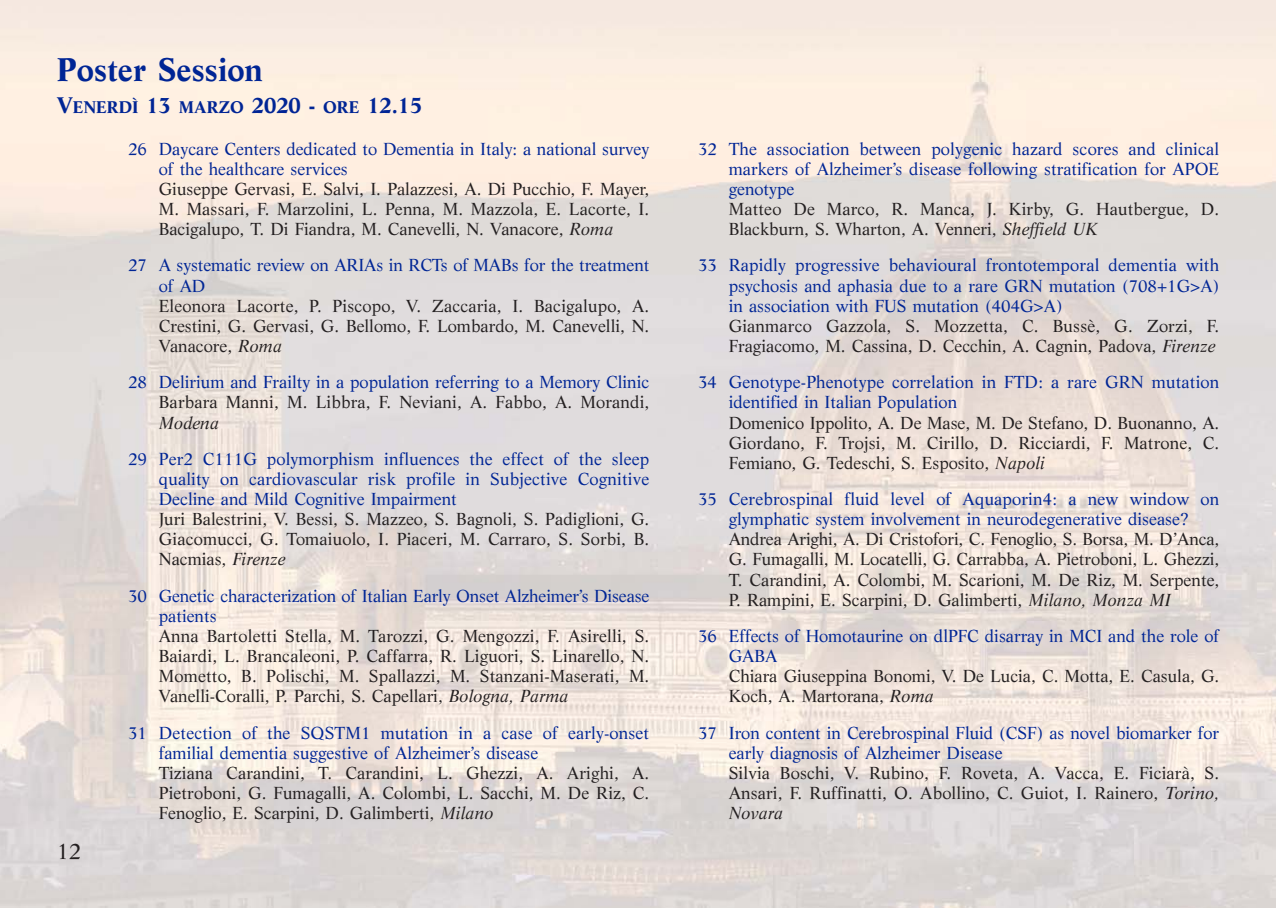
<style>
.page{position:relative;width:1276px;height:908px;background:#fff}
.page>*{position:absolute;margin:0;border:0;box-sizing:border-box;transform-origin:0 0}
.t1{font:700 32px "Life";color:#002595}
.t2{font:22px "Life";color:#231f20}
.t3{font:17px/20.2px "Life";color:#231f20;text-align:justify}
.t4{font:17px/20.2px "Life";color:#002595}
.t5{font:italic 17px "Life";color:#231f20}
.t6{font:700 16.4px "Life";color:#002595}
.s1{font-size:22px}
.s2{font-style:italic}
</style>
<div class="page">
<img style="left:0;top:0;width:1276px;height:907px">
<h1 class="t1" style="left:57px;top:57px;width:208px">Poster Session</h1>
<p class="t6" style="left:57px;top:100px;width:367px"><span class="s1">V</span>ENERDÌ <span class="s1">13</span> MARZO <span class="s1">2020 -</span> ORE <span class="s1">12.15</span></p>
<p class="t2" style="left:57px;top:842px;width:26px">12</p>
<p class="t4" style="left:159px;top:140px;width:492px;text-indent:-31px">26 Daycare Centers dedicated to Dementia in Italy: a national survey of the healthcare services</p>
<p class="t3" style="left:159px;top:180px;width:492px">Giuseppe Gervasi, E. Salvi, I. Palazzesi, A. Di Pucchio, F. Mayer, M. Massari, F. Marzolini, L. Penna, M. Mazzola, E. Lacorte, I.<br>Bacigalupo, T. Di Fiandra, M. Canevelli, N. Vanacore, <span class="s2">Roma</span></p>
<p class="t4" style="left:159px;top:257px;width:492px;text-indent:-31px">27 A systematic review on ARIAs in RCTs of MABs for the treatment of AD</p>
<p class="t3" style="left:159px;top:297px;width:492px">Eleonora Lacorte, P. Piscopo, V. Zaccaria, I. Bacigalupo, A.<br>Crestini, G. Gervasi, G. Bellomo, F. Lombardo, M. Canevelli, N.<br>Vanacore, <span class="s2">Roma</span></p>
<p class="t4" style="left:128px;top:373px;width:522px">28 Delirium and Frailty in a population referring to a Memory Clinic</p>
<p class="t3" style="left:159px;top:393px;width:492px">Barbara Manni, M. Libbra, F. Neviani, A. Fabbo, A. Morandi,</p>
<p class="t5" style="left:159px;top:415px;width:62px">Modena</p>
<p class="t4" style="left:159px;top:450px;width:492px;text-align:justify;text-indent:-31px">29 Per2 C111G polymorphism influences the effect of the sleep quality on cardiovascular risk profile in Subjective Cognitive Decline and Mild Cognitive Impairment</p>
<p class="t3" style="left:159px;top:510px;width:492px">Juri Balestrini, V. Bessi, S. Mazzeo, S. Bagnoli, S. Padiglioni, G.<br>Giacomucci, G. Tomaiuolo, I. Piaceri, M. Carraro, S. Sorbi, B.<br>Nacmias, <span class="s2">Firenze</span></p>
<p class="t4" style="left:159px;top:586px;width:492px;text-indent:-31px">30 Genetic characterization of Italian Early Onset Alzheimer’s Disease patients</p>
<p class="t3" style="left:159px;top:627px;width:492px">Anna Bartoletti Stella, M. Tarozzi, G. Mengozzi, F. Asirelli, S.<br>Baiardi, L. Brancaleoni, P. Caffarra, R. Liguori, S. Linarello, N.<br>Mometto, B. Polischi, M. Spallazzi, M. Stanzani-Maserati, M.<br>Vanelli-Coralli, P. Parchi, S. Capellari, <span class="s2">Bologna, Parma</span></p>
<p class="t4" style="left:159px;top:723px;width:492px;text-indent:-31px">31 Detection of the SQSTM1 mutation in a case of early-onset familial dementia suggestive of Alzheimer’s disease</p>
<p class="t3" style="left:159px;top:763px;width:492px">Tiziana Carandini, T. Carandini, L. Ghezzi, A. Arighi, A.<br>Pietroboni, G. Fumagalli, A. Colombi, L. Sacchi, M. De Riz, C.<br>Fenoglio, E. Scarpini, D. Galimberti, <span class="s2">Milano</span></p>
<p class="t4" style="left:729px;top:140px;width:492px;text-align:justify;text-indent:-31px">32 The association between polygenic hazard scores and clinical markers of Alzheimer’s disease following stratification for APOE genotype</p>
<p class="t3" style="left:729px;top:200px;width:492px">Matteo De Marco, R. Manca, J. Kirby, G. Hautbergue, D.<br>Blackburn, S. Wharton, A. Venneri, <span class="s2">Sheffield UK</span></p>
<p class="t4" style="left:729px;top:257px;width:492px;text-align:justify;text-indent:-31px">33 Rapidly progressive behavioural frontotemporal dementia with psychosis and aphasia due to a rare GRN mutation (708+1G&gt;A) in association with FUS mutation (404G&gt;A)</p>
<p class="t3" style="left:729px;top:317px;width:492px">Gianmarco Gazzola, S. Mozzetta, C. Bussè, G. Zorzi, F.<br>Fragiacomo, M. Cassina, D. Cecchin, A. Cagnin, Padova, <span class="s2">Firenze</span></p>
<p class="t4" style="left:729px;top:373px;width:492px;text-indent:-31px">34 Genotype-Phenotype correlation in FTD: a rare GRN mutation identified in Italian Population</p>
<p class="t3" style="left:729px;top:413px;width:492px">Domenico Ippolito, A. De Mase, M. De Stefano, D. Buonanno, A.<br>Giordano, F. Trojsi, M. Cirillo, D. Ricciardi, F. Matrone, C.<br>Femiano, G. Tedeschi, S. Esposito, <span class="s2">Napoli</span></p>
<p class="t4" style="left:698px;top:490px;width:523px;text-align:center">35 Cerebrospinal fluid level of Aquaporin4: a new window on glymphatic system involvement in neurodegenerative disease?</p>
<p class="t3" style="left:729px;top:530px;width:492px">Andrea Arighi, A. Di Cristofori, C. Fenoglio, S. Borsa, M. D’Anca, G. Fumagalli, M. Locatelli, G. Carrabba, A. Pietroboni, L. Ghezzi, T. Carandini, A. Colombi, M. Scarioni, M. De Riz, M. Serpente, P. Rampini, E. Scarpini, D. Galimberti, <span class="s2">Milano, Monza MI</span></p>
<p class="t4" style="left:729px;top:627px;width:492px;text-indent:-31px">36 Effects of Homotaurine on dlPFC disarray in MCI and the role of<br>GABA</p>
<p class="t3" style="left:729px;top:667px;width:492px">Chiara Giuseppina Bonomi, V. De Lucia, C. Motta, E. Casula, G.<br>Koch, A. Martorana, <span class="s2">Roma</span></p>
<p class="t4" style="left:729px;top:723px;width:492px;text-indent:-31px">37 Iron content in Cerebrospinal Fluid (CSF) as novel biomarker for early diagnosis of Alzheimer Disease</p>
<p class="t3" style="left:729px;top:763px;width:492px">Silvia Boschi, V. Rubino, F. Roveta, A. Vacca, E. Ficiarà, S.<br>Ansari, F. Ruffinatti, O. Abollino, C. Guiot, I. Rainero, <span class="s2">Torino, Novara</span></p>
</div>
